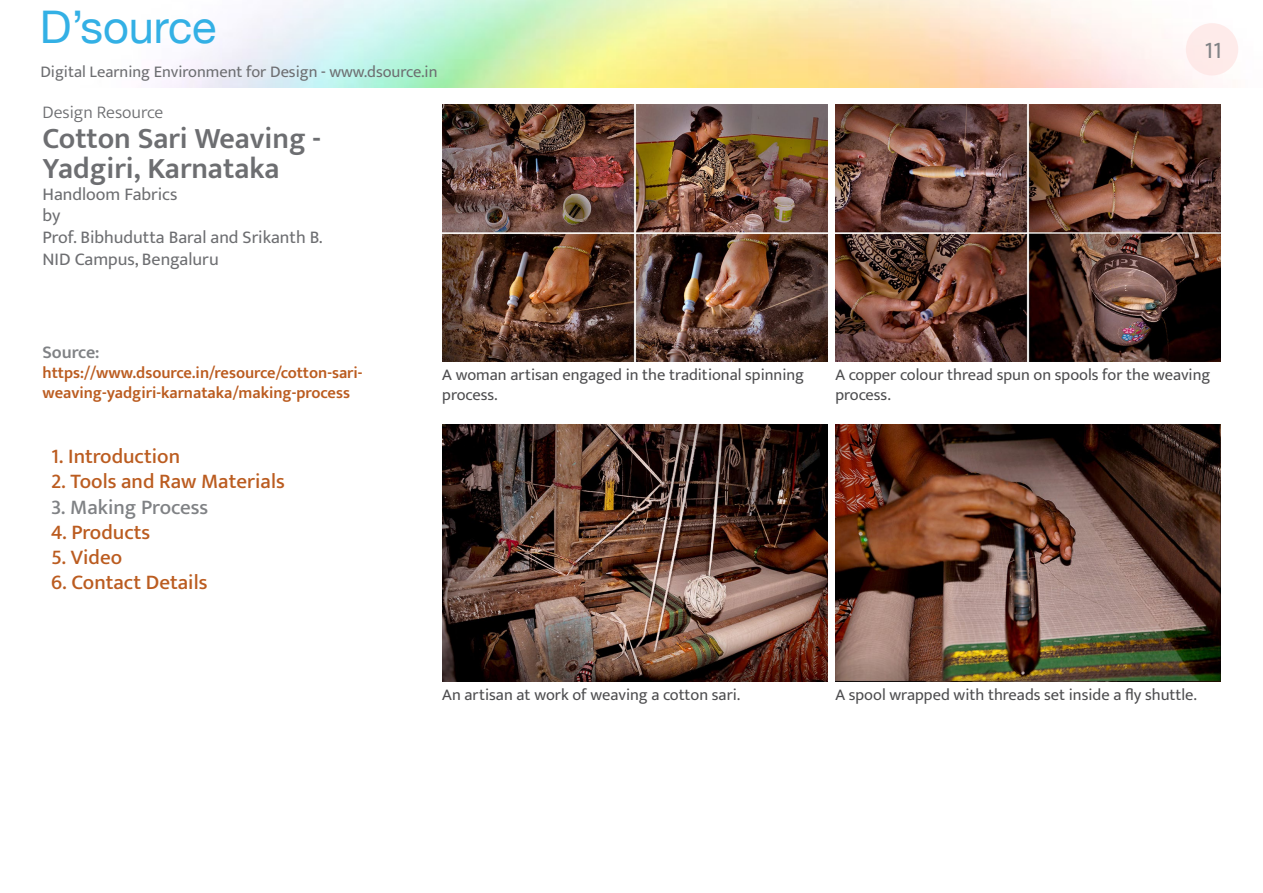
<style>
.page{position:relative;width:1263px;height:893px;background:#fff}
.page>*{position:absolute;margin:0;border:0;box-sizing:border-box;transform-origin:0 0}
.t1{font:45px "Helvetica Neue";color:#33b0e5}
.t2{font:600 30px/30px "Ek Mukta";color:#6d6e71}
.t3{font:24px "Ek Mukta";color:#808285}
.t4{font:500 21px "Ek Mukta";color:#bb5c20}
.t5{font:500 21px "Ek Mukta";color:#808285}
.t6{font:18px/21.6px "Ek Mukta";color:#6d6e71}
.t7{font:300 18px "Ek Mukta";color:#6d6e71}
.t8{font:600 18px "Ek Mukta";color:#808285}
.t9{font:16.5px/19.8px "Ek Mukta";color:#4d4d4f}
.t10{font:600 16.5px/19.8px "Ek Mukta";color:#bb5c20}
.t11{font:16.5px "Ek Mukta";color:#6d6e71}
</style>
<div class="page">
<div style="left:1186px;top:23px;width:52px;height:52px;background:#feebea;border-radius:50%"></div>
<img style="left:835px;top:105px;width:385px;height:257px">
<img style="left:442px;top:105px;width:385px;height:257px">
<img style="left:835px;top:424px;width:385px;height:257px">
<img style="left:442px;top:424px;width:385px;height:257px">
<h1 class="t1" style="left:40px;top:0;width:178px">D’source</h1>
<p class="t11" style="left:40px;top:62px;width:399px">Digital Learning Environment for Design - www.dsource.in</p>
<p class="t7" style="left:43px;top:101px;width:122px">Design Resource</p>
<h2 class="t2" style="left:43px;top:123px;width:280px">Cotton Sari Weaving -<br>Yadgiri, Karnataka</h2>
<p class="t6" style="left:43px;top:183px;width:282px">Handloom Fabrics<br>by<br>Prof. Bibhudutta Baral and Srikanth B.<br>NID Campus, Bengaluru</p>
<p class="t8" style="left:43px;top:342px;width:59px">Source:</p>
<p class="t10" style="left:43px;top:363px;width:321px">https://www.dsource.in/resource/cotton-sari&shy;weaving-yadgiri-karnataka/making-process</p>
<p class="t4" style="left:51px;top:444px;width:131px">1. Introduction</p>
<p class="t4" style="left:51px;top:469px;width:235px">2. Tools and Raw Materials</p>
<p class="t5" style="left:51px;top:494px;width:159px">3. Making Process</p>
<p class="t4" style="left:51px;top:519px;width:101px">4. Products</p>
<p class="t4" style="left:51px;top:544px;width:73px">5. Video</p>
<p class="t4" style="left:51px;top:570px;width:158px">6. Contact Details</p>
<p class="t9" style="left:442px;top:365px;width:363px">A woman artisan engaged in the traditional spinning process.</p>
<h3 class="t3" style="left:1204px;top:35px;width:19px">11</h3>
<p class="t9" style="left:835px;top:365px;width:376px">A copper colour thread spun on spools for the weaving process.</p>
<p class="t9" style="left:442px;top:684px;width:300px">An artisan at work of weaving a cotton sari.</p>
<p class="t9" style="left:835px;top:684px;width:363px">A spool wrapped with threads set inside a fly shuttle.</p>
</div>
